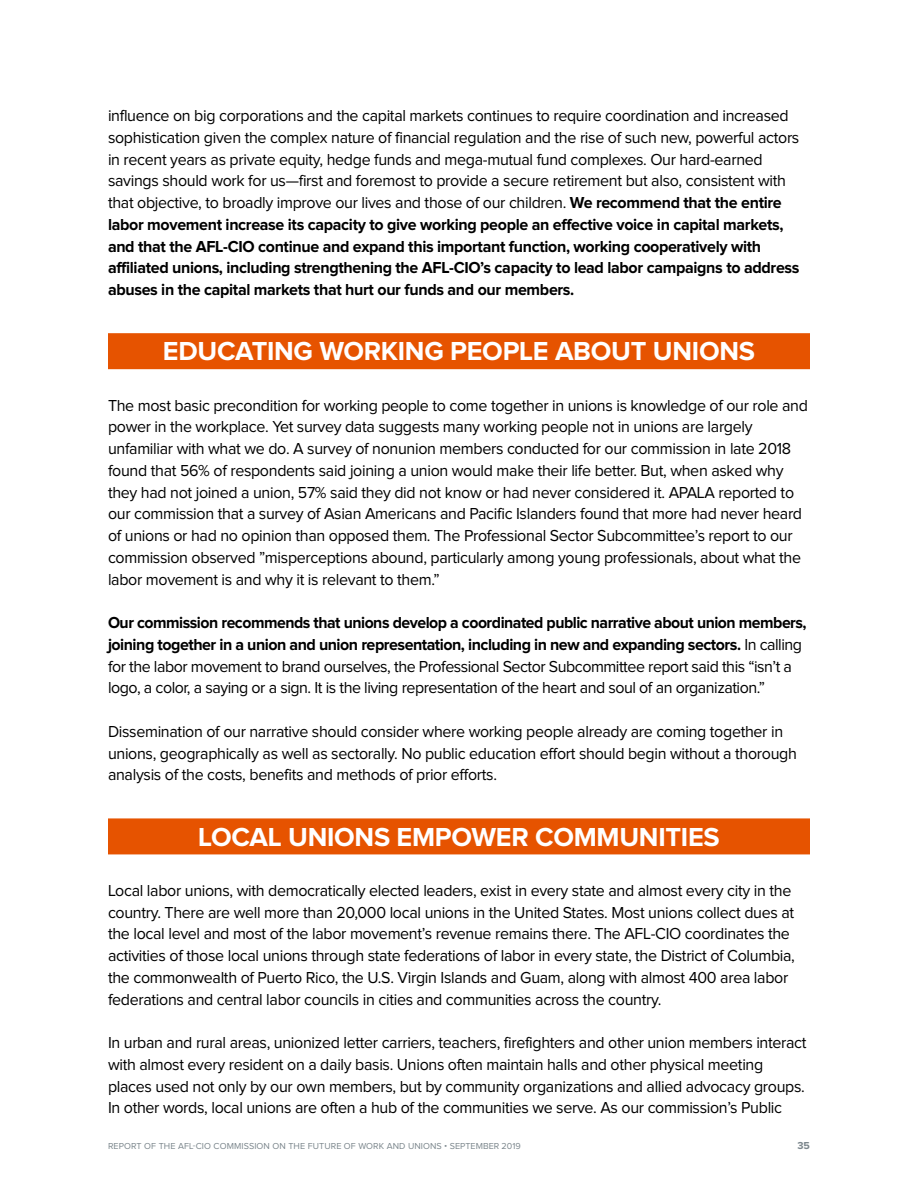
<style>
.page{position:relative;width:918px;height:1188px;background:#fff}
.page>*{position:absolute;margin:0;border:0;box-sizing:border-box;transform-origin:0 0}
.t1{font:700 27px "Proxima Nova";letter-spacing:-.01em;color:#fff}
.t2{font:16.5px/21.8px "Proxima Nova";letter-spacing:-.02em;color:#000}
.t3{font:700 10.5px "Proxima Nova";color:#7b868c}
.t4{font:9px "Proxima Nova";letter-spacing:.01em;color:#7b868c}
.s1{font-weight:700}
</style>
<div class="page">
<div style="left:108px;top:333px;width:702px;height:36px;background:#e65300"></div>
<div style="left:108px;top:818px;width:702px;height:36px;background:#e65300"></div>
<p class="t2" style="left:108px;top:105px;width:693px">influence on big corporations and the capital markets continues to require coordination and increased sophistication given the complex nature of financial regulation and the rise of such new, powerful actors in recent years as private equity, hedge funds and mega-mutual fund complexes. Our hard-earned savings should work for us—first and foremost to provide a secure retirement but also, consistent with that objective, to broadly improve our lives and those of our children. <span class="s1">We recommend that the entire labor movement increase its capacity to give working people an effective voice in capital markets, and that the AFL-CIO continue and expand this important function, working cooperatively with affiliated unions, including strengthening the AFL-CIO’s capacity to lead labor campaigns to address abuses in the capital markets that hurt our funds and our members.</span></p>
<h1 class="t1" style="left:163px;top:336px;width:594px">EDUCATING WORKING PEOPLE ABOUT UNIONS</h1>
<p class="t2" style="left:108px;top:395px;width:702px">The most basic precondition for working people to come together in unions is knowledge of our role and power in the workplace. Yet survey data suggests many working people not in unions are largely unfamiliar with what we do. A survey of nonunion members conducted for our commission in late 2018 found that 56% of respondents said joining a union would make their life better. But, when asked why they had not joined a union, 57% said they did not know or had never considered it. APALA reported to our commission that a survey of Asian Americans and Pacific Islanders found that more had never heard of unions or had no opinion than opposed them. The Professional Sector Subcommittee’s report to our commission observed ”misperceptions abound, particularly among young professionals, about what the labor movement is and why it is relevant to them.”</p>
<p class="t2" style="left:108px;top:612px;width:700px"><span class="s1">Our commission recommends that unions develop a coordinated public narrative about union members, joining together in a union and union representation, including in new and expanding sectors.</span> In calling for the labor movement to brand ourselves, the Professional Sector Subcommittee report said this “isn’t a logo, a color, a saying or a sign. It is the living representation of the heart and soul of an organization.”</p>
<p class="t2" style="left:108px;top:721px;width:690px">Dissemination of our narrative should consider where working people already are coming together in unions, geographically as well as sectorally. No public education effort should begin without a thorough analysis of the costs, benefits and methods of prior efforts.</p>
<h1 class="t1" style="left:198px;top:821px;width:523px">LOCAL UNIONS EMPOWER COMMUNITIES</h1>
<p class="t2" style="left:108px;top:880px;width:689px">Local labor unions, with democratically elected leaders, exist in every state and almost every city in the country. There are well more than 20,000 local unions in the United States. Most unions collect dues at the local level and most of the labor movement’s revenue remains there. The AFL-CIO coordinates the activities of those local unions through state federations of labor in every state, the District of Columbia, the commonwealth of Puerto Rico, the U.S. Virgin Islands and Guam, along with almost 400 area labor federations and central labor councils in cities and communities across the country.</p>
<p class="t2" style="left:108px;top:1032px;width:700px">In urban and rural areas, unionized letter carriers, teachers, firefighters and other union members interact with almost every resident on a daily basis. Unions often maintain halls and other physical meeting places used not only by our own members, but by community organizations and allied advocacy groups.<br>In other words, local unions are often a hub of the communities we serve. As our commission’s Public</p>
<p class="t4" style="left:108px;top:1141px;width:414px">REPORT OF THE AFL-CIO COMMISSION ON THE FUTURE OF WORK AND UNIONS • SEPTEMBER 2019</p>
<p class="t3" style="left:797px;top:1140px;width:14px">35</p>
</div>
